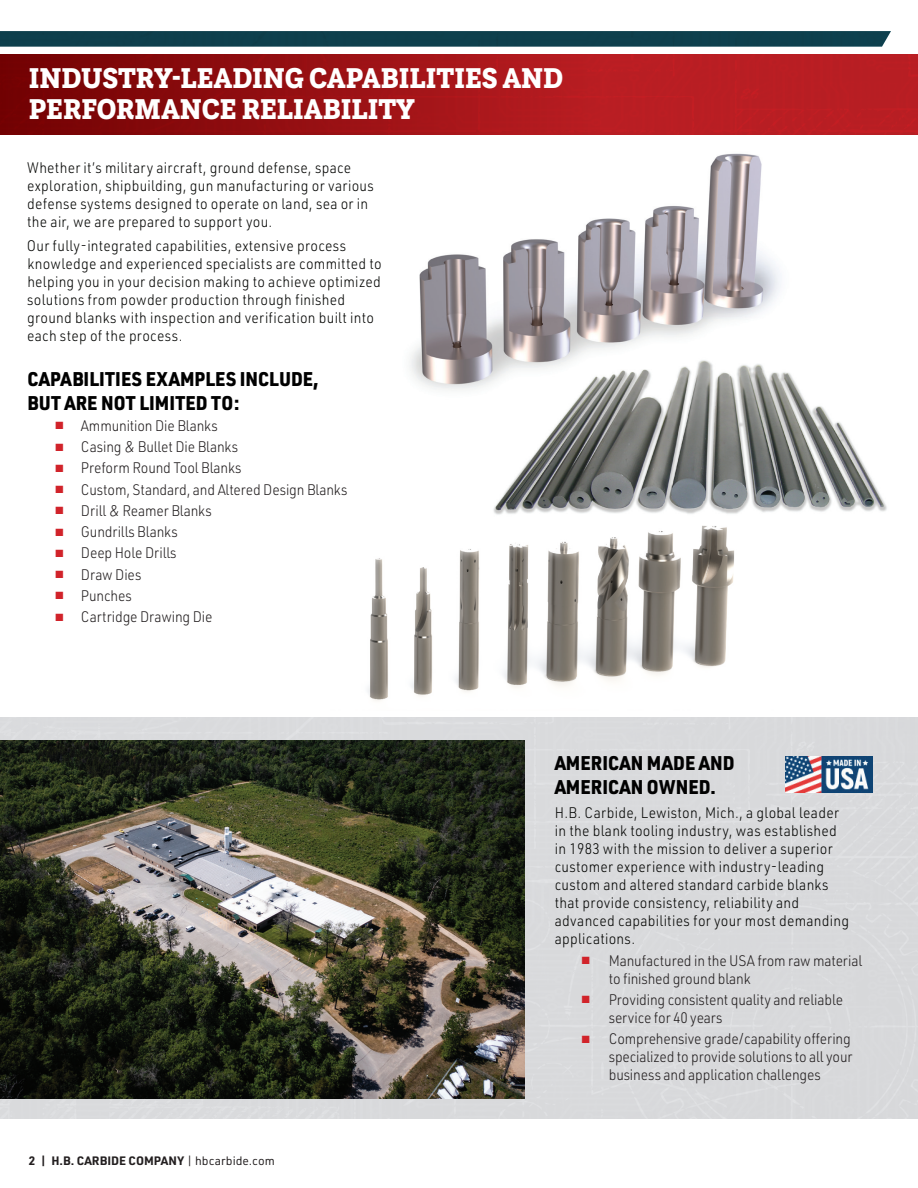
<style>
.page{position:relative;width:918px;height:1188px;background:#fff}
.page>*{position:absolute;margin:0;border:0;box-sizing:border-box;transform-origin:0 0}
.t1{font:900 30px/31.2px "Questa Slab";color:#fff;scale:.91 1}
.t2{font:900 19.5px/24px "URWDIN";color:#010101;scale:.91 1}
.t3{font:300 15px/18px "URWDIN";letter-spacing:.02em;color:#040503;scale:.91 1}
.t4{font:300 15px/18px "URWDIN";letter-spacing:-.01em;color:#231f20;scale:.91 1}
.t5{font:700 12px "URWDIN";color:#231f20}
.s1{color:#d1232a}
.s2{font-weight:400}
</style>
<div class="page">
<img style="left:409px;top:153px;width:372px;height:237px">
<img style="left:493px;top:345px;width:394px;height:167px">
<div style="left:599px;top:54px;width:319px;height:81px;background:#b91e23"></div>
<div style="left:0;top:717px;width:918px;height:402px;background:#d9dadc"></div>
<img style="left:0;top:31px;width:891px;height:16px">
<div style="left:0;top:54px;width:599px;height:81px;background:linear-gradient(to right,#720102,#ba1d22)"></div>
<img style="left:785px;top:756px;width:88px;height:36px">
<img style="left:0;top:741px;width:525px;height:357px">
<img style="left:368px;top:505px;width:405px;height:196px">
<h1 class="t1" style="left:29px;top:62px;width:589px">INDUSTRY-LEADING CAPABILITIES AND<br>PERFORMANCE RELIABILITY</h1>
<p class="t3" style="left:27px;top:158px;width:383px">Whether it’s military aircraft, ground defense, space exploration, shipbuilding, gun manufacturing or various defense systems designed to operate on land, sea or in the air, we are prepared to support you.</p>
<p class="t3" style="left:27px;top:237px;width:391px">Our fully-integrated capabilities, extensive process knowledge and experienced specialists are committed to helping you in your decision making to achieve optimized solutions from powder production through finished ground blanks with inspection and verification built into each step of the process.</p>
<h2 class="t2" style="left:27px;top:366px;width:321px">CAPABILITIES EXAMPLES INCLUDE,<br>BUT ARE NOT LIMITED TO:</h2>
<p class="t4" style="left:55px;top:416px;width:180px"><span class="s1">■</span> Ammunition Die Blanks</p>
<p class="t4" style="left:55px;top:437px;width:202px"><span class="s1">■</span> Casing &amp; Bullet Die Blanks</p>
<p class="t4" style="left:55px;top:459px;width:206px"><span class="s1">■</span> Preform Round Tool Blanks</p>
<p class="t4" style="left:55px;top:480px;width:322px"><span class="s1">■</span> Custom, Standard, and Altered Design Blanks</p>
<p class="t4" style="left:55px;top:501px;width:173px"><span class="s1">■</span> Drill &amp; Reamer Blanks</p>
<p class="t4" style="left:55px;top:522px;width:136px"><span class="s1">■</span> Gundrills Blanks</p>
<p class="t4" style="left:55px;top:544px;width:135px"><span class="s1">■</span> Deep Hole Drills</p>
<p class="t4" style="left:55px;top:565px;width:96px"><span class="s1">■</span> Draw Dies</p>
<p class="t4" style="left:55px;top:586px;width:86px"><span class="s1">■</span> Punches</p>
<p class="t4" style="left:55px;top:607px;width:174px"><span class="s1">■</span> Cartridge Drawing Die</p>
<p class="t5" style="left:29px;top:1153px;width:247px">2 | H.B. CARBIDE COMPANY <span class="s2">| hbcarbide.com</span></p>
<h2 class="t2" style="left:555px;top:750px;width:199px">AMERICAN MADE AND<br>AMERICAN OWNED.</h2>
<p class="t3" style="left:555px;top:804px;width:325px">H.B. Carbide, Lewiston, Mich., a global leader in the blank tooling industry, was established in 1983 with the mission to deliver a superior customer experience with industry-leading custom and altered standard carbide blanks that provide consistency, reliability and advanced capabilities for your most demanding applications.</p>
<p class="t4" style="left:609px;top:951px;width:280px;text-indent:-27px"><span class="s1">■</span> Manufactured in the USA from raw material to finished ground blank</p>
<p class="t4" style="left:609px;top:990px;width:259px;text-indent:-27px"><span class="s1">■</span> Providing consistent quality and reliable service for 40 years</p>
<p class="t4" style="left:609px;top:1029px;width:269px;text-align:justify;text-indent:-27px"><span class="s1">■</span> Comprehensive grade/capability offering specialized to provide solutions to all your business and application challenges</p>
</div>
